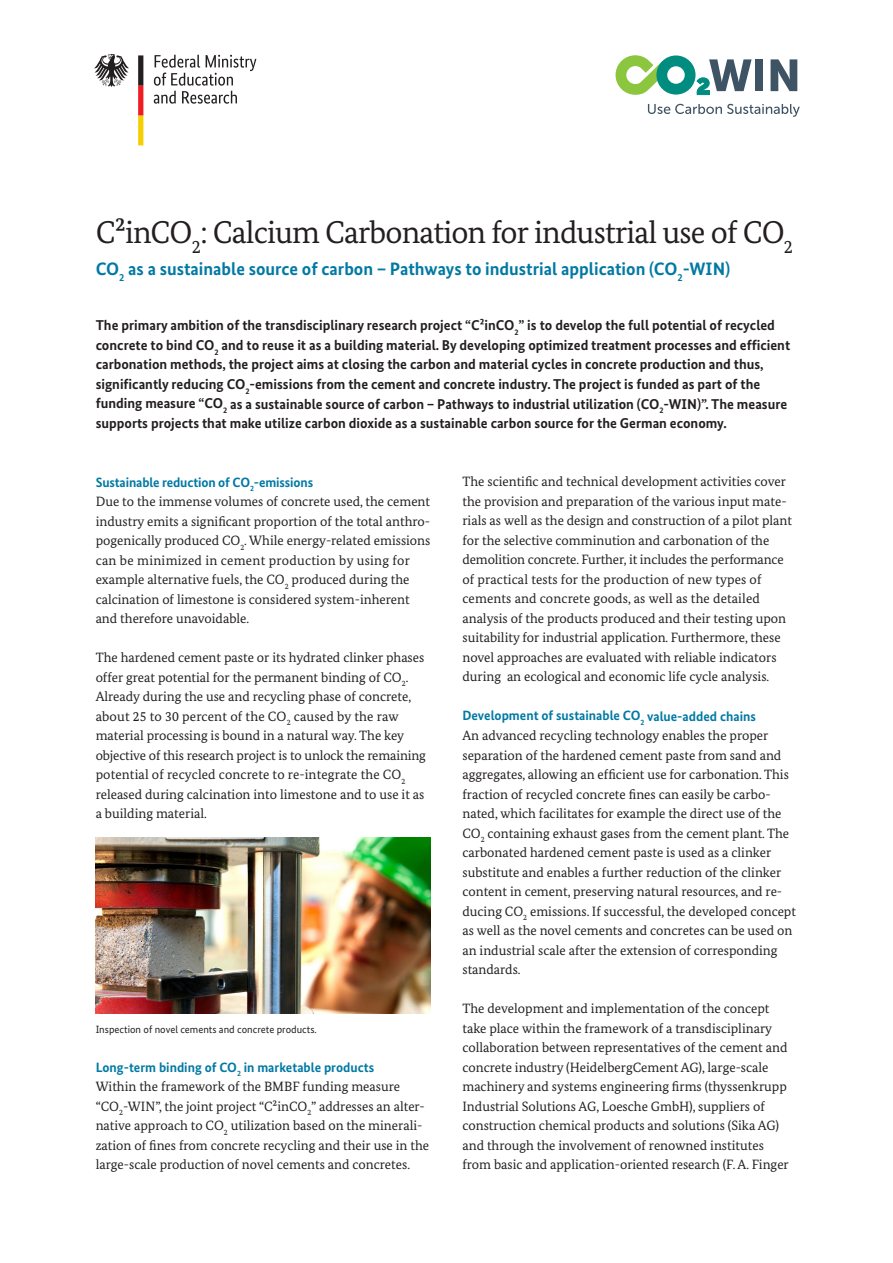
<style>
.page{position:relative;width:893px;height:1263px;background:#fff}
.page>*{position:absolute;margin:0;border:0;box-sizing:border-box;transform-origin:0 0}
.t1{font:31.5px "Bundes Serif";letter-spacing:-.025em;color:#231f20}
.t2{font:700 18px "Bundes Sans";color:#0079a3}
.t3{font:700 14.25px/19.5px "Bundes Sans";color:#231f20}
.t4{font:13.5px/19.5px "Bundes Serif";color:#231f20}
.t5{font:700 13.5px "Bundes Sans";color:#0079a3}
.t6{font:10.5px "Bundes Sans";color:#231f20}
</style>
<div class="page">
<img style="left:96px;top:837px;width:335px;height:176px">
<svg style="left:154px;top:55px;width:102px;height:49px"></svg>
<svg style="left:94px;top:54px;width:35px;height:33px"></svg>
<svg style="left:138px;top:55px;width:5px;height:90px"></svg>
<div style="left:755px;top:59px;width:8px;height:32px;background:#3e5363"></div>
<svg style="left:770px;top:59px;width:27px;height:32px"></svg>
<svg style="left:615px;top:55px;width:137px;height:40px"></svg>
<svg style="left:648px;top:104px;width:152px;height:13px"></svg>
<h1 class="t1" style="left:96px;top:213px;width:699px">C²inCO<sub>2</sub>: Calcium Carbonation for industrial use of CO<sub>2</sub></h1>
<h2 class="t2" style="left:96px;top:258px;width:636px">CO<sub>2</sub> as a sustainable source of carbon – Pathways to industrial application (CO<sub>2</sub>-WIN)</h2>
<p class="t3" style="left:96px;top:316px;width:696px">The primary ambition of the transdisciplinary research project “C²inCO<sub>2</sub>” is to develop the full potential of recycled concrete to bind CO<sub>2</sub> and to reuse it as a building material. By developing optimized treatment processes and efficient carbonation methods, the project aims at closing the carbon and material cycles in concrete production and thus, significantly reducing CO<sub>2</sub>-emissions from the cement and concrete industry. The project is funded as part of the funding measure “CO<sub>2</sub> as a sustainable source of carbon – Pathways to industrial utilization (CO<sub>2</sub>-WIN)”. The measure supports projects that make utilize carbon dioxide as a sustainable carbon source for the German economy.</p>
<p class="t5" style="left:96px;top:474px;width:219px">Sustainable reduction of CO<sub>2</sub>-emissions</p>
<p class="t4" style="left:96px;top:491px;width:336px">Due to the immense volumes of concrete used, the cement industry emits a significant proportion of the total anthro&shy;pogenically produced CO<sub>2</sub>. While energy-related emissions can be minimized in cement production by using for example alternative fuels, the CO<sub>2</sub> produced during the calcination of limestone is considered system-inherent and therefore unavoidable.</p>
<p class="t4" style="left:96px;top:647px;width:332px">The hardened cement paste or its hydrated clinker phases offer great potential for the permanent binding of CO<sub>2</sub>.<br>Already during the use and recycling phase of concrete, about 25 to 30 percent of the CO<sub>2</sub> caused by the raw material processing is bound in a natural way. The key objective of this research project is to unlock the remaining potential of recycled concrete to re-integrate the CO<sub>2 </sub>released during calcination into limestone and to use it as a building material.</p>
<p class="t6" style="left:96px;top:1022px;width:223px">Inspection of novel cements and concrete products.</p>
<p class="t5" style="left:96px;top:1059px;width:280px">Long-term binding of CO<sub>2</sub> in marketable products</p>
<p class="t4" style="left:96px;top:1076px;width:335px">Within the framework of the BMBF funding measure “CO<sub>2</sub>-WIN”, the joint project “C²inCO<sub>2</sub>” addresses an alter&shy;native approach to CO<sub>2</sub> utilization based on the minerali&shy;zation of fines from concrete recycling and their use in the large-scale production of novel cements and concretes.</p>
<p class="t4" style="left:462px;top:472px;width:331px">The scientific and technical development activities cover the provision and preparation of the various input mate&shy;rials as well as the design and construction of a pilot plant for the selective comminution and carbonation of the demolition concrete. Further, it includes the performance of practical tests for the production of new types of cements and concrete goods, as well as the detailed analysis of the products produced and their testing upon suitability for industrial application. Furthermore, these novel approaches are evaluated with reliable indicators during an ecological and economic life cycle analysis.</p>
<p class="t5" style="left:462px;top:708px;width:295px">Development of sustainable CO<sub>2</sub> value-added chains</p>
<p class="t4" style="left:462px;top:725px;width:335px">An advanced recycling technology enables the proper separation of the hardened cement paste from sand and aggregates, allowing an efficient use for carbonation. This fraction of recycled concrete fines can easily be carbo&shy;nated, which facilitates for example the direct use of the CO<sub>2</sub> containing exhaust gases from the cement plant. The carbonated hardened cement paste is used as a clinker substitute and enables a further reduction of the clinker content in cement, preserving natural resources, and re&shy;ducing CO<sub>2</sub> emissions. If successful, the developed concept as well as the novel cements and concretes can be used on an industrial scale after the extension of corresponding standards.</p>
<p class="t4" style="left:462px;top:998px;width:328px">The development and implementation of the concept take place within the framework of a transdisciplinary collaboration between representatives of the cement and concrete industry (HeidelbergCement AG), large-scale machinery and systems engineering firms (thyssenkrupp Industrial Solutions AG, Loesche GmbH), suppliers of construction chemical products and solutions (Sika AG) and through the involvement of renowned institutes from basic and application-oriented research (F. A. Finger</p>
</div>
